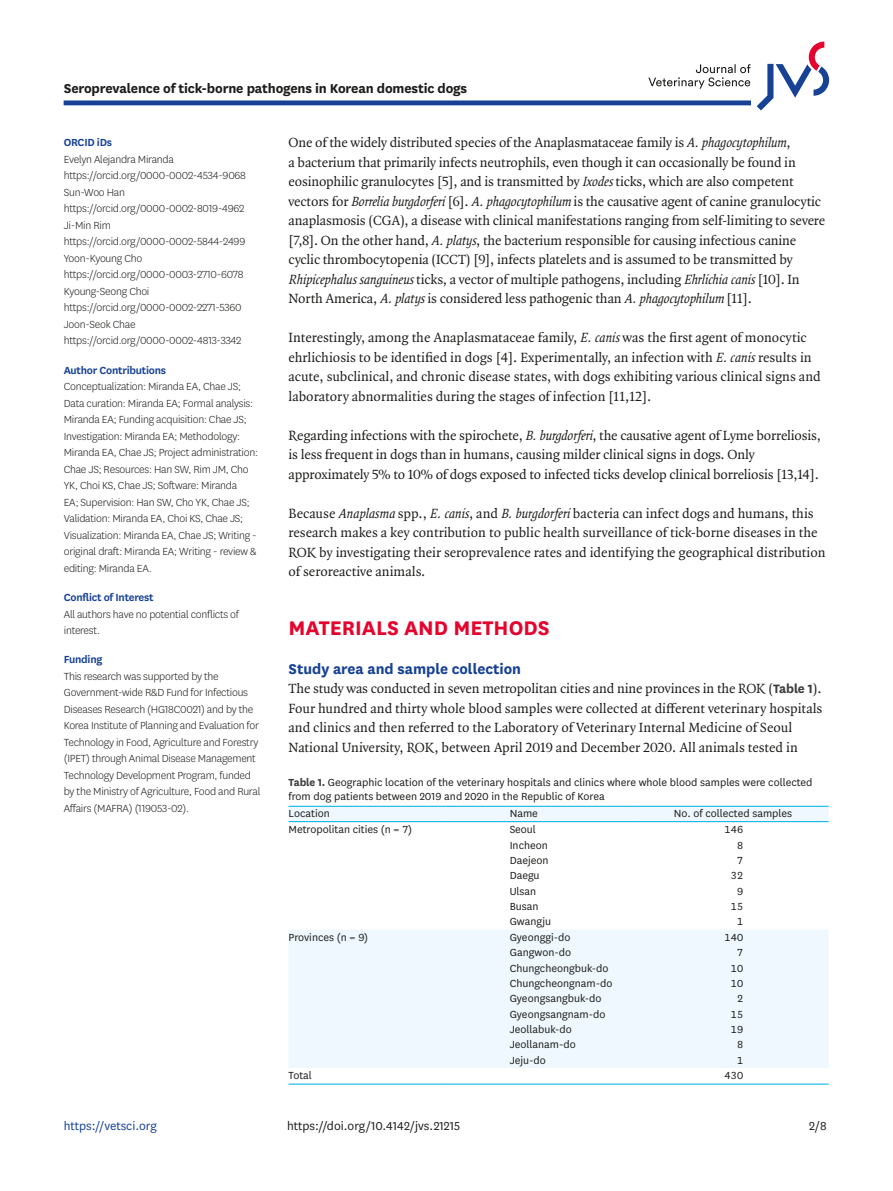
<style>
.page{position:relative;width:893px;height:1191px;background:#fff}
.page>*{position:absolute;margin:0;border:0;box-sizing:border-box;transform-origin:0 0}
.body_title1{font:700 23.1px "National";color:#e4042e}
.body_title2_stacked{font:700 16.5px "National";color:#164194}
.alt-title-type{font:700 15px "National";letter-spacing:-.01em;color:#1d1d1b}
.body_p{font:14.25px/19.5px "Quadraat OT";letter-spacing:-.01em;color:#1d1d1b}
.body_p_first{font:14.25px/19.5px "Quadraat OT";color:#1d1d1b}
.doi_running_footer{font:13.5px "National";color:#1d1d1b}
.t1{font:13.5px "National";color:#164194}
.conflict_p{font:300 12px/16.5px "National";letter-spacing:-.02em;color:#1d1d1b}
.tbody_entry{font:12px "National";color:#1d1d1b}
.orcid_url_p{font:300 12px "National";letter-spacing:-.02em;color:#1d1d1b}
.table-wrap_caption{font:12px/13.5px "National";color:#1d1d1b}
.orcid_name_p{font:300 12px "National";letter-spacing:-.02em;color:#1d1d1b}
.conflict_title{font:600 12px "National";letter-spacing:-.02em;color:#164194}
.thead_entry{font:12px "National";color:#1d1d1b}
.orcid_title{font:600 12px "National";letter-spacing:-.02em;color:#164194}
.s1{font-style:italic}
.s2{font-family:"National";font-weight:700;color:#3d3d3c}
.s3{font-weight:700;color:#3d3d3c}
</style>
<div class="page">
<hr style="left:64px;top:101px;width:687px;height:4px;background:#164194">
<svg style="left:757px;top:42px;width:72px;height:68px"></svg>
<svg style="left:648px;top:64px;width:102px;height:25px"></svg>
<svg style="left:289px;top:807px;width:540px;height:261px;fill:#eff8fe"></svg>
<hr style="left:289px;top:805px;width:157px;height:2px;background:#00b1eb">
<hr style="left:446px;top:805px;width:191px;height:2px;background:#00b1eb">
<hr style="left:637px;top:805px;width:192px;height:2px;background:#00b1eb">
<hr style="left:289px;top:821px;width:157px;height:1px;background:#00b1eb">
<hr style="left:446px;top:821px;width:191px;height:1px;background:#00b1eb">
<hr style="left:637px;top:821px;width:192px;height:1px;background:#00b1eb">
<hr style="left:289px;top:1083px;width:157px;height:1px;background:#00b1eb">
<hr style="left:446px;top:1083px;width:191px;height:1px;background:#00b1eb">
<hr style="left:637px;top:1083px;width:192px;height:1px;background:#00b1eb">
<p class="alt-title-type" style="left:64px;top:77px;width:405px">Seroprevalence of tick-borne pathogens in Korean domestic dogs</p>
<p class="orcid_title" style="left:64px;top:134px;width:50px">ORCID iDs</p>
<p class="orcid_name_p" style="left:64px;top:152px;width:112px">Evelyn Alejandra Miranda</p>
<p class="orcid_url_p" style="left:64px;top:168px;width:184px">https://orcid.org/0000-0002-4534-9068</p>
<p class="orcid_name_p" style="left:64px;top:185px;width:63px">Sun-Woo Han</p>
<p class="orcid_url_p" style="left:64px;top:201px;width:182px">https://orcid.org/0000-0002-8019-4962</p>
<p class="orcid_name_p" style="left:64px;top:218px;width:49px">Ji-Min Rim</p>
<p class="orcid_url_p" style="left:64px;top:234px;width:183px">https://orcid.org/0000-0002-5844-2499</p>
<p class="orcid_name_p" style="left:64px;top:251px;width:80px">Yoon-Kyoung Cho</p>
<p class="orcid_url_p" style="left:64px;top:267px;width:181px">https://orcid.org/0000-0003-2710-6078</p>
<p class="orcid_name_p" style="left:64px;top:284px;width:87px">Kyoung-Seong Choi</p>
<p class="orcid_url_p" style="left:64px;top:300px;width:179px">https://orcid.org/0000-0002-2271-5360</p>
<p class="orcid_name_p" style="left:64px;top:317px;width:73px">Joon-Seok Chae</p>
<p class="orcid_url_p" style="left:64px;top:333px;width:179px">https://orcid.org/0000-0002-4813-3342</p>
<p class="conflict_title" style="left:64px;top:362px;width:104px">Author Contributions</p>
<p class="conflict_p" style="left:64px;top:378px;width:196px">Conceptualization: Miranda EA, Chae JS; Data curation: Miranda EA; Formal analysis:<br>Miranda EA; Funding acquisition: Chae JS; Investigation: Miranda EA; Methodology:<br>Miranda EA, Chae JS; Project administration:<br>Chae JS; Resources: Han SW, Rim JM, Cho YK, Choi KS, Chae JS; Software: Miranda<br>EA; Supervision: Han SW, Cho YK, Chae JS; Validation: Miranda EA, Choi KS, Chae JS; Visualization: Miranda EA, Chae JS; Writing - original draft: Miranda EA; Writing - review &amp; editing: Miranda EA.</p>
<p class="conflict_title" style="left:64px;top:589px;width:91px">Conflict of Interest</p>
<p class="conflict_p" style="left:64px;top:605px;width:177px">All authors have no potential conflicts of interest.</p>
<p class="conflict_title" style="left:64px;top:651px;width:40px">Funding</p>
<p class="conflict_p" style="left:64px;top:667px;width:198px">This research was supported by the Government-wide R&amp;D Fund for Infectious Diseases Research (HG18C0021) and by the Korea Institute of Planning and Evaluation for Technology in Food, Agriculture and Forestry (IPET) through Animal Disease Management Technology Development Program, funded by the Ministry of Agriculture, Food and Rural Affairs (MAFRA) (119053-02).</p>
<p class="body_p" style="left:289px;top:133px;width:538px">One of the widely distributed species of the Anaplasmataceae family is <span class="s1">A.phagocytophilum</span>,<br>a bacterium that primarily infects neutrophils, even though it can occasionally be found in eosinophilic granulocytes [5], and is transmitted by <span class="s1">Ixodes</span>ticks, which are also competent vectors for <span class="s1">Borreliaburgdorferi</span>[6]. <span class="s1">A.phagocytophilum</span> is the causative agent of canine granulocytic anaplasmosis (CGA), a disease with clinical manifestations ranging from self-limiting to severe [7,8]. On the other hand, <span class="s1">A.platys</span>, the bacterium responsible for causing infectious canine cyclic thrombocytopenia (ICCT) [9], infects platelets and is assumed to be transmitted by <span class="s1">Rhipicephalussanguineus</span>ticks, a vector of multiple pathogens, including <span class="s1">Ehrlichiacanis</span>[10]. In North America, <span class="s1">A.platys</span>is considered less pathogenic than <span class="s1">A.phagocytophilum</span> [11].</p>
<p class="body_p" style="left:289px;top:328px;width:534px">Interestingly, among the Anaplasmataceae family, <span class="s1">E.canis</span>was the first agent of monocytic ehrlichiosis to be identified in dogs [4]. Experimentally, an infection with <span class="s1">E.canis</span>results in acute, subclinical, and chronic disease states, with dogs exhibiting various clinical signs and laboratory abnormalities during the stages of infection [11,12].</p>
<p class="body_p" style="left:289px;top:425px;width:534px">Regarding infections with the spirochete, <span class="s1">B.burgdorferi</span>, the causative agent of Lyme borreliosis, is less frequent in dogs than in humans, causing milder clinical signs in dogs. Only approximately 5% to 10% of dogs exposed to infected ticks develop clinical borreliosis [13,14].</p>
<p class="body_p" style="left:289px;top:503px;width:539px">Because <span class="s1">Anaplasma</span>spp., <span class="s1">E.canis</span>, and <span class="s1">B.burgdorferi</span>bacteria can infect dogs and humans, this research makes a key contribution to public health surveillance of tick-borne diseases in the ROK by investigating their seroprevalence rates and identifying the geographical distribution of seroreactive animals.</p>
<p class="body_title1" style="left:289px;top:611px;width:263px">MATERIALS AND METHODS</p>
<p class="body_title2_stacked" style="left:289px;top:657px;width:234px">Study area and sample collection</p>
<p class="body_p_first" style="left:289px;top:679px;width:535px">The study was conducted in seven metropolitan cities and nine provinces in the ROK (<span class="s2">Table 1</span>).<br>Four hundred and thirty whole blood samples were collected at different veterinary hospitals and clinics and then referred to the Laboratory of Veterinary Internal Medicine of Seoul National University, ROK, between April 2019 and December 2020. All animals tested in</p>
<p class="table-wrap_caption" style="left:289px;top:775px;width:526px"><span class="s3">Table 1.</span> Geographic location of the veterinary hospitals and clinics where whole blood samples were collected from dog patients between 2019 and 2020 in the Republic of Korea</p>
<p class="thead_entry" style="left:289px;top:806px;width:43px">Location</p>
<p class="thead_entry" style="left:510px;top:806px;width:30px">Name</p>
<p class="thead_entry" style="left:674px;top:806px;width:120px">No. of collected samples</p>
<p class="tbody_entry" style="left:289px;top:821px;width:125px">Metropolitan cities (n = 7)</p>
<p class="tbody_entry" style="left:510px;top:821px;width:28px">Seoul</p>
<p class="tbody_entry" style="left:724px;top:821px;width:21px">146</p>
<p class="tbody_entry" style="left:510px;top:837px;width:40px">Incheon</p>
<p class="tbody_entry" style="left:737px;top:837px;width:8px">8</p>
<p class="tbody_entry" style="left:510px;top:852px;width:40px">Daejeon</p>
<p class="tbody_entry" style="left:737px;top:852px;width:8px">7</p>
<p class="tbody_entry" style="left:510px;top:868px;width:31px">Daegu</p>
<p class="tbody_entry" style="left:730px;top:868px;width:15px">32</p>
<p class="tbody_entry" style="left:510px;top:883px;width:28px">Ulsan</p>
<p class="tbody_entry" style="left:737px;top:883px;width:8px">9</p>
<p class="tbody_entry" style="left:510px;top:898px;width:30px">Busan</p>
<p class="tbody_entry" style="left:730px;top:898px;width:15px">15</p>
<p class="tbody_entry" style="left:510px;top:914px;width:43px">Gwangju</p>
<p class="tbody_entry" style="left:737px;top:914px;width:8px">1</p>
<p class="tbody_entry" style="left:289px;top:929px;width:81px">Provinces (n = 9)</p>
<p class="tbody_entry" style="left:510px;top:929px;width:62px">Gyeonggi-do</p>
<p class="tbody_entry" style="left:724px;top:929px;width:21px">140</p>
<p class="tbody_entry" style="left:510px;top:944px;width:63px">Gangwon-do</p>
<p class="tbody_entry" style="left:737px;top:944px;width:8px">7</p>
<p class="tbody_entry" style="left:510px;top:960px;width:100px">Chungcheongbuk-do</p>
<p class="tbody_entry" style="left:730px;top:960px;width:15px">10</p>
<p class="tbody_entry" style="left:510px;top:975px;width:104px">Chungcheongnam-do</p>
<p class="tbody_entry" style="left:730px;top:975px;width:15px">10</p>
<p class="tbody_entry" style="left:510px;top:990px;width:93px">Gyeongsangbuk-do</p>
<p class="tbody_entry" style="left:737px;top:990px;width:8px">2</p>
<p class="tbody_entry" style="left:510px;top:1006px;width:97px">Gyeongsangnam-do</p>
<p class="tbody_entry" style="left:730px;top:1006px;width:15px">15</p>
<p class="tbody_entry" style="left:510px;top:1021px;width:64px">Jeollabuk-do</p>
<p class="tbody_entry" style="left:730px;top:1021px;width:15px">19</p>
<p class="tbody_entry" style="left:510px;top:1036px;width:68px">Jeollanam-do</p>
<p class="tbody_entry" style="left:737px;top:1036px;width:8px">8</p>
<p class="tbody_entry" style="left:510px;top:1052px;width:38px">Jeju-do</p>
<p class="tbody_entry" style="left:737px;top:1052px;width:8px">1</p>
<p class="tbody_entry" style="left:289px;top:1067px;width:25px">Total</p>
<p class="tbody_entry" style="left:724px;top:1067px;width:21px">430</p>
<p class="t1" style="left:64px;top:1116px;width:95px">https://vetsci.org</p>
<p class="doi_running_footer" style="left:809px;top:1116px;width:19px">2/8</p>
<p class="doi_running_footer" style="left:287px;top:1116px;width:175px">https://doi.org/10.4142/jvs.21215</p>
</div>
